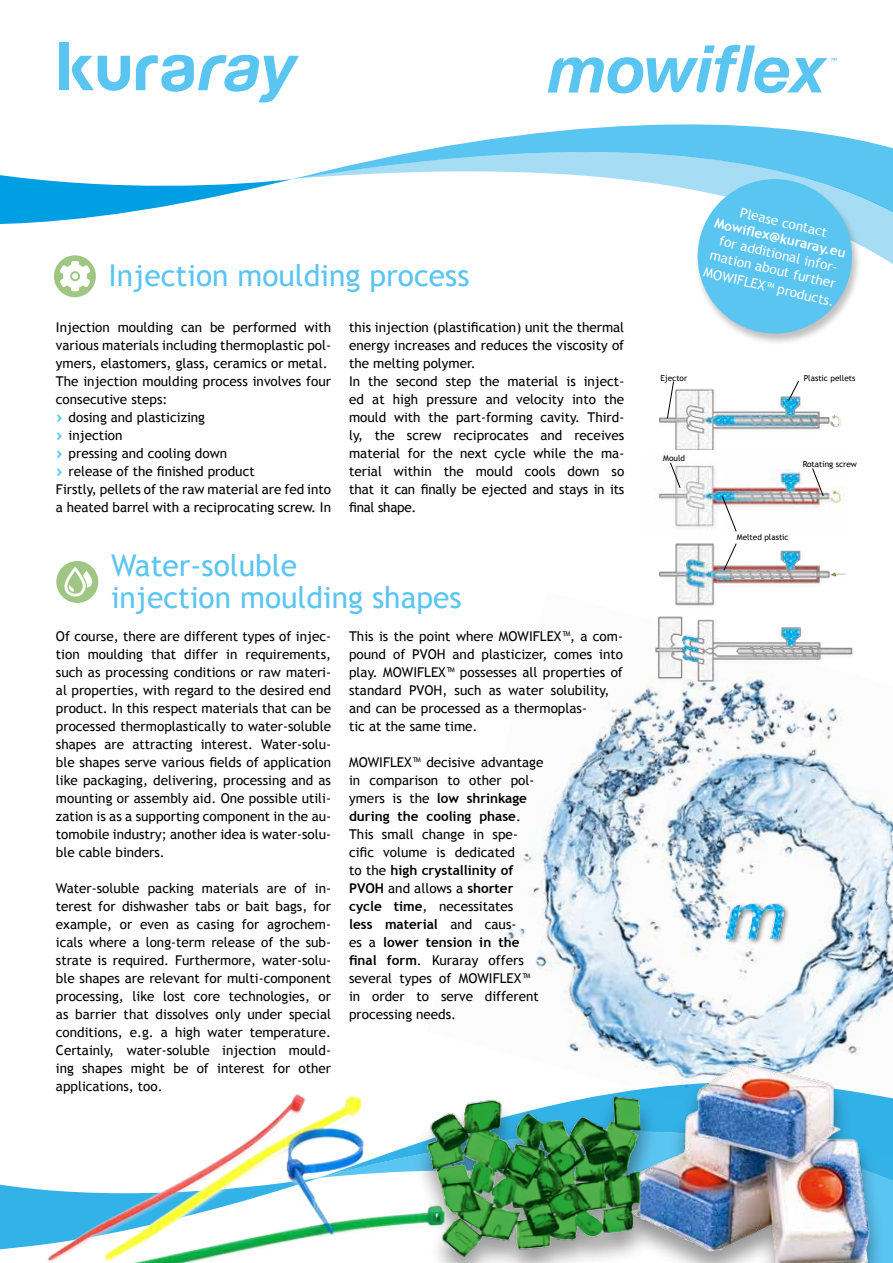
<style>
.page{position:relative;width:893px;height:1263px;background:#fff}
.page>*{position:absolute;margin:0;border:0;box-sizing:border-box;transform-origin:0 0}
.t1{font:30px/31.5px "Trebuchet MS";color:#5bc5f2}
.t2{font:700 18px/18px "Lucida Grande";color:#5bc5f2;text-align:justify}
.t3{font:13.65px/16px "Trebuchet MS";color:#fff;text-align:center}
.t4{font:700 13.65px "Trebuchet MS";color:#fff}
.t5{font:13.5px/18px "Trebuchet MS";color:#000}
.t6{font:8.25px "Trebuchet MS";color:#000}
.s1{font-weight:700}
</style>
<div class="page">
<img style="left:506px;top:686px;width:387px;height:366px">
<img style="left:654px;top:640px;width:201px;height:74px">
<img style="left:659px;top:389px;width:183px;height:61px">
<img style="left:658px;top:543px;width:188px;height:97px">
<img style="left:658px;top:461px;width:186px;height:68px">
<svg style="left:667px;top:381px;width:7px;height:38px"></svg>
<svg style="left:788px;top:381px;width:11px;height:20px"></svg>
<svg style="left:670px;top:462px;width:11px;height:27px"></svg>
<svg style="left:812px;top:468px;width:12px;height:29px"></svg>
<svg style="left:721px;top:495px;width:16px;height:37px"></svg>
<svg style="left:723px;top:543px;width:14px;height:28px"></svg>
<svg style="left:548px;top:45px;width:289px;height:48px"></svg>
<div style="left:59px;top:43px;width:9px;height:47px;background:#5bc5f2"></div>
<svg style="left:72px;top:56px;width:58px;height:35px"></svg>
<svg style="left:136px;top:55px;width:163px;height:47px"></svg>
<svg style="left:0;top:175px;width:292px;height:49px"></svg>
<svg style="left:531px;top:124px;width:293px;height:10px;fill:#5bc5f2"></svg>
<svg style="left:292px;top:134px;width:601px;height:130px"></svg>
<img style="left:474px;top:1096px;width:122px;height:162px">
<div style="left:56px;top:561px;width:42px;height:42px;background:#9fc783;border-radius:50%"></div>
<svg style="left:64px;top:566px;width:29px;height:31px"></svg>
<img style="left:0;top:1094px;width:474px;height:169px">
<div style="left:694px;top:179px;width:168px;height:167px;background:#000;opacity:.25"></div>
<div style="left:698px;top:179px;width:154px;height:154px;background:#5bc5f2;border-radius:50%"></div>
<div style="left:54px;top:255px;width:42px;height:42px;background:#9fc783;border-radius:50%"></div>
<svg style="left:60px;top:261px;width:30px;height:30px"></svg>
<img style="left:715px;top:893px;width:85px;height:71px">
<img style="left:596px;top:1035px;width:297px;height:228px">
<h1 class="t1" style="left:109px;top:260px;width:362px">Injection moulding process</h1>
<p class="t5" style="left:56px;top:318px;width:277px">Injection moulding can be performed with</p>
<p class="t5" style="left:56px;top:336px;width:277px">various materials including thermoplastic pol-</p>
<p class="t5" style="left:56px;top:354px;width:273px">ymers, elastomers, glass, ceramics or metal.</p>
<p class="t5" style="left:56px;top:372px;width:277px">The injection moulding process involves four</p>
<p class="t5" style="left:56px;top:390px;width:113px">consecutive steps:</p>
<p class="t5" style="left:69px;top:408px;width:138px">dosing and plasticizing</p>
<p class="t5" style="left:69px;top:426px;width:56px">injection</p>
<p class="t5" style="left:69px;top:444px;width:160px">pressing and cooling down</p>
<p class="t5" style="left:69px;top:462px;width:188px">release of the finished product</p>
<p class="t5" style="left:56px;top:480px;width:277px">Firstly, pellets of the raw material are fed into</p>
<p class="t5" style="left:56px;top:498px;width:277px">a heated barrel with a reciprocating screw. In</p>
<p class="t5" style="left:349px;top:318px;width:277px">this injection (plastification) unit the thermal energy increases and reduces the viscosity of the melting polymer.<br>In the second step the material is inject&shy;ed at high pressure and velocity into the mould with the part-forming cavity. Third&shy;ly, the screw reciprocates and receives material for the next cycle while the ma&shy;terial within the mould cools down so that it can finally be ejected and stays in its final shape.</p>
<h2 class="t2" style="left:56px;top:407px;width:8px">› › › ›</h2>
<h1 class="t1" style="left:111px;top:550px;width:352px">Water-soluble<br>injection moulding shapes</h1>
<p class="t5" style="left:56px;top:628px;width:277px;text-align:justify">Of course, there are different types of injec&shy;tion moulding that differ in requirements, such as processing conditions or raw materi&shy;al properties, with regard to the desired end product. In this respect materials that can be processed thermoplastically to water-soluble shapes are attracting interest. Water-solu&shy;ble shapes serve various fields of application like packaging, delivering, processing and as mounting or assembly aid. One possible utili&shy;zation is as a supporting component in the au&shy;tomobile industry; another idea is water-solu&shy;ble cable binders.</p>
<p class="t5" style="left:56px;top:880px;width:277px;text-align:justify">Water-soluble packing materials are of in&shy;terest for dishwasher tabs or bait bags, for example, or even as casing for agrochem&shy;icals where a long-term release of the sub&shy;strate is required. Furthermore, water-solu&shy;ble shapes are relevant for multi-component processing, like lost core technologies, or as barrier that dissolves only under special conditions, e.g. a high water temperature.<br>Certainly, water-soluble injection mould&shy;ing shapes might be of interest for other applications, too.</p>
<p class="t5" style="left:349px;top:628px;width:275px">This is the point where MOWIFLEX™, a com&shy;pound of PVOH and plasticizer, comes into play. MOWIFLEX™ possesses all properties of standard PVOH, such as water solubility, and can be processed as a thermoplas-<br>tic at the same time.</p>
<p class="t5" style="left:349px;top:754px;width:196px">MOWIFLEX™ decisive advantage in comparison to other pol&shy;ymers is the <span class="s1">low shrinkage during the cooling phase</span>.<br>This small change in spe&shy;cific volume is dedicated<br>to the <span class="s1">high crystallinity of<br>PVOH</span> and allows a <span class="s1">shorter cycle time</span>, necessitates<br><span class="s1">less material</span> and caus-<br>es a <span class="s1">lower tension in the final form</span>. Kuraray offers several types of MOWIFLEX™ in order to serve different processing needs.</p>
<p class="t3" style="left:742px;top:205px;width:91px;rotate:13deg">Please contact</p>
<p class="t4" style="left:717px;top:214px;width:136px;rotate:13deg">Mowifl ex@kuraray.eu</p>
<p class="t3" style="left:716px;top:231px;width:130px;rotate:13deg">for additional infor&shy;mation about further</p>
<p class="t3" style="left:706px;top:264px;width:135px;rotate:13deg">MOWIFLEX™ products.</p>
<p class="t6" style="left:660px;top:373px;width:28px">Ejector</p>
<p class="t6" style="left:804px;top:373px;width:53px">Plastic pellets</p>
<p class="t6" style="left:663px;top:454px;width:23px">Mould</p>
<p class="t6" style="left:803px;top:459px;width:56px">Rotating screw</p>
<p class="t6" style="left:737px;top:533px;width:53px">Melted plastic</p>
</div>
